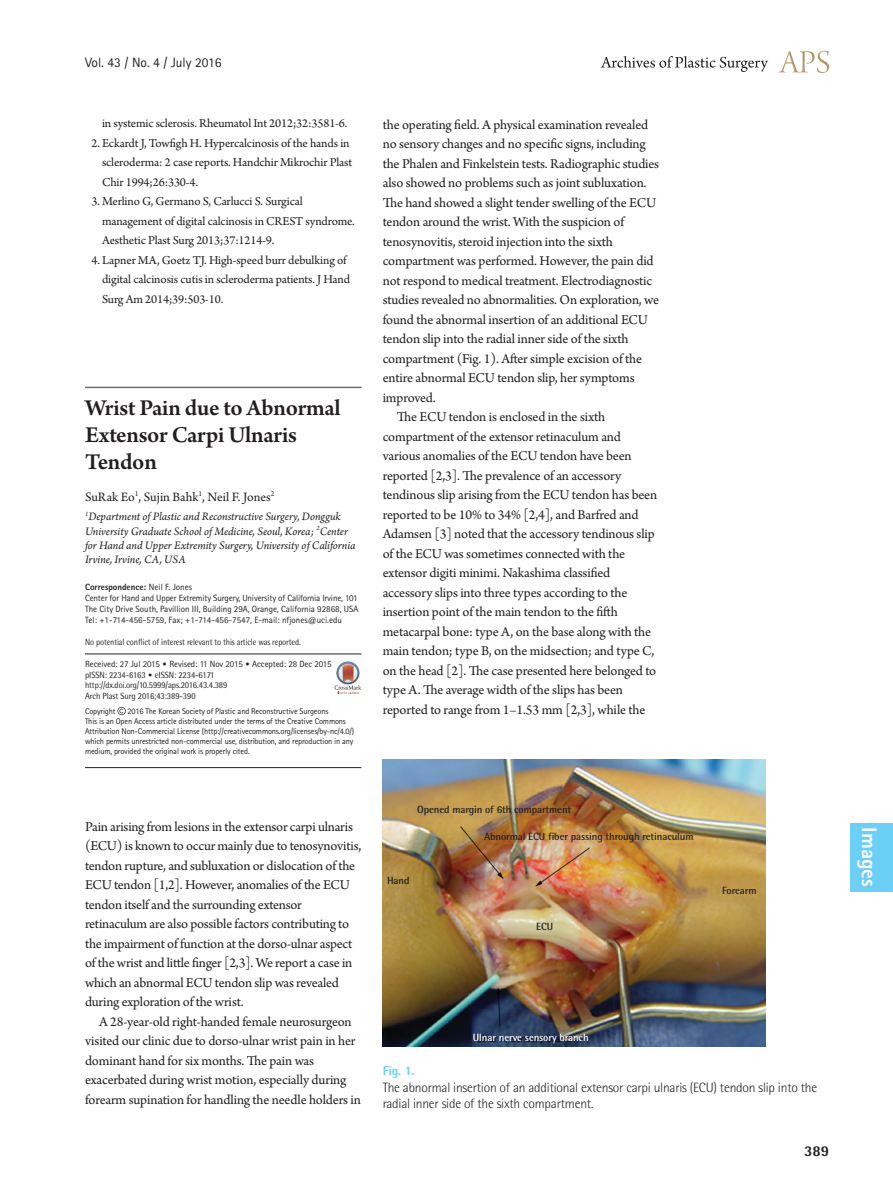
<style>
.page{position:relative;width:893px;height:1191px;background:#fff}
.page>*{position:absolute;margin:0;border:0;box-sizing:border-box;transform-origin:0 0}
.제목{font:600 24px/27px "Arno Pro";letter-spacing:-.01em;color:#231f20}
.논문_분류_옆{font:800 21px "Rotis Sans Serif Std";color:#fff}
.t1{font:800 15px "Rotis Semi Sans Std";color:#231f20}
.본문{font:14.25px/19.5px "Arno Pro";letter-spacing:-.01em;color:#231f20}
.표_그림_설명{font:300 13.5px/16.2px "Rotis Semi Sans Std";letter-spacing:-.015em;color:#231f20}
.저자{font:13.5px "Arno Pro";color:#231f20}
.t2{font:13.5px "Rotis Sans Serif Std";color:#231f20}
.참고문헌_1{font:12.75px/19.5px "Arno Pro";letter-spacing:-.01em;color:#231f20}
.표_그림_설명-2{font:800 12.75px "Rotis Semi Sans Std";color:#6bcff6}
.소속{font:italic 12px/14.4px "Arno Pro";letter-spacing:-.005em;color:#231f20}
.그림지문{font:700 10.5px "Rotis Semi Sans Std";letter-spacing:-.01em;color:#231f20}
.그림지문-2{font:700 10.5px "Rotis Semi Sans Std";letter-spacing:-.01em;color:#fff}
.교신저자주소{font:9px/10.8px "Rotis Sans Serif Std";letter-spacing:-.005em;color:#231f20}
.t3{font:9px/10.8px "Rotis Semi Sans Std";letter-spacing:-.01em;color:#231f20;scale:.95 1}
.t4{font:9px "Rotis Semi Sans Std";letter-spacing:-.01em;color:#231f20;scale:.9 1}
.교신저자주소-2{font:800 9px "Rotis Sans Serif Std";color:#231f20}
.교신저자{font:8.4px/10.1px "Rotis Sans Serif Std";letter-spacing:-.015em;color:#231f20}
.s1{font-weight:400}
.s2{font-family:"Rotis Sans Serif Std"}
.s3{font-family:"DIN Pro";font-weight:300}
</style>
<div class="page">
<svg style="left:779px;top:51px;width:50px;height:22px"></svg>
<svg style="left:601px;top:56px;width:167px;height:16px"></svg>
<hr style="left:85px;top:653px;width:276px;height:1px;background:#231f20">
<hr style="left:85px;top:767px;width:276px;height:1px;background:#231f20">
<svg style="left:118px;top:707px;width:8px;height:8px"></svg>
<hr style="left:85px;top:387px;width:276px;height:1px;background:#6c6d70">
<svg style="left:335px;top:662px;width:26px;height:32px"></svg>
<div style="left:850px;top:823px;width:43px;height:68px;background:#6bcff6"></div>
<img style="left:383px;top:759px;width:383px;height:288px">
<p class="t2" style="left:85px;top:54px;width:138px">Vol. 43 / No. 4 / July 2016</p>
<p class="참고문헌_1" style="left:102px;top:114px;width:247px">in systemic sclerosis. Rheumatol Int 2012;32:3581-6.</p>
<p class="참고문헌_1" style="left:102px;top:134px;width:252px;text-indent:-11px">2. Eckardt J, Towfigh H. Hypercalcinosis of the hands in scleroderma: 2 case reports. Handchir Mikrochir Plast<br>Chir 1994;26:330-4.</p>
<p class="참고문헌_1" style="left:102px;top:192px;width:254px;text-indent:-11px">3. Merlino G, Germano S, Carlucci S. Surgical management of digital calcinosis in CREST syndrome.<br>Aesthetic Plast Surg 2013;37:1214-9.</p>
<p class="참고문헌_1" style="left:102px;top:251px;width:250px;text-indent:-11px">4. Lapner MA, Goetz TJ. High-speed burr debulking of digital calcinosis cutis in scleroderma patients. J Hand<br>Surg Am 2014;39:503-10.</p>
<p class="제목" style="left:85px;top:396px;width:257px">Wrist Pain due to Abnormal<br>Extensor Carpi Ulnaris<br>Tendon</p>
<p class="저자" style="left:85px;top:489px;width:191px">SuRak Eo<sup>1</sup>, Sujin Bahk<sup>1</sup>, Neil F. Jones<sup>2</sup></p>
<p class="소속" style="left:85px;top:510px;width:272px"><sup>1</sup>Department of Plastic and Reconstructive Surgery, Dongguk University Graduate School of Medicine, Seoul, Korea; <sup>2</sup>Center for Hand and Upper Extremity Surgery, University of California Irvine, Irvine, CA, USA</p>
<p class="교신저자주소-2" style="left:85px;top:581px;width:108px">Correspondence: <span class="s1">Neil F. Jones</span></p>
<p class="교신저자주소" style="left:85px;top:592px;width:275px">Center for Hand and Upper Extremity Surgery, University of California Irvine, 101<br>The City Drive South, Pavillion III, Building 29A, Orange, California 92868, USA</p>
<p class="교신저자주소" style="left:85px;top:614px;width:258px">Tel: +1-714-456-5759, Fax; +1-714-456-7547, E-mail: nfjones@uci.edu</p>
<p class="t4" style="left:85px;top:637px;width:241px">No potential conflict of interest relevant to this article was reported.</p>
<p class="t3" style="left:85px;top:658px;width:261px"><span class="s2">Received: 27 Jul 2015</span> <span class="s3">•</span> <span class="s2">Revised: 11 Nov 2015</span> <span class="s3">•</span> <span class="s2">Accepted: 28 Dec 2015 </span>pISSN: 2234-6163 <span class="s3">•</span> eISSN: 2234-6171 http://dx.doi.org/10.5999/aps.2016.43.4.389<br>Arch Plast Surg 2016;43:389-390</p>
<p class="교신저자" style="left:85px;top:706px;width:32px">Copyright</p>
<p class="교신저자" style="left:128px;top:706px;width:202px">2016 The Korean Society of Plastic and Reconstructive Surgeons</p>
<p class="교신저자" style="left:85px;top:716px;width:271px">This is an Open Access article distributed under the terms of the Creative Commons Attribution Non-Commercial License (http://creativecommons.org/licenses/by-nc/4.0/) which permits unrestricted non-commercial use, distribution, and reproduction in any medium, provided the original work is properly cited.</p>
<p class="본문" style="left:85px;top:817px;width:278px">Pain arising from lesions in the extensor carpi ulnaris (ECU) is known to occur mainly due to tenosynovitis, tendon rupture, and subluxation or dislocation of the ECU tendon [1,2]. However, anomalies of the ECU tendon itself and the surrounding extensor retinaculum are also possible factors contributing to the impairment of function at the dorso-ulnar aspect of the wrist and little finger [2,3]. We report a case in which an abnormal ECU tendon slip was revealed during exploration of the wrist.</p>
<p class="본문" style="left:85px;top:1012px;width:277px;text-indent:14px">A 28-year-old right-handed female neurosurgeon visited our clinic due to dorso-ulnar wrist pain in her dominant hand for six months. The pain was exacerbated during wrist motion, especially during forearm supination for handling the needle holders in</p>
<p class="본문" style="left:383px;top:115px;width:278px">the operating field. A physical examination revealed no sensory changes and no specific signs, including the Phalen and Finkelstein tests. Radiographic studies also showed no problems such as joint subluxation.<br>The hand showed a slight tender swelling of the ECU tendon around the wrist. With the suspicion of tenosynovitis, steroid injection into the sixth compartment was performed. However, the pain did not respond to medical treatment. Electrodiagnostic studies revealed no abnormalities. On exploration, we found the abnormal insertion of an additional ECU tendon slip into the radial inner side of the sixth compartment (Fig. 1). After simple excision of the entire abnormal ECU tendon slip, her symptoms improved.</p>
<p class="본문" style="left:383px;top:408px;width:276px;text-indent:14px">The ECU tendon is enclosed in the sixth compartment of the extensor retinaculum and various anomalies of the ECU tendon have been reported [2,3]. The prevalence of an accessory tendinous slip arising from the ECU tendon has been reported to be 10% to 34% [2,4], and Barfred and Adamsen [3] noted that the accessory tendinous slip of the ECU was sometimes connected with the extensor digiti minimi. Nakashima classified accessory slips into three types according to the insertion point of the main tendon to the fifth metacarpal bone: type A, on the base along with the main tendon; type B, on the midsection; and type C, on the head [2]. The case presented here belonged to type A. The average width of the slips has been reported to range from 1–1.53 mm [2,3], while the</p>
<p class="그림지문" style="left:417px;top:803px;width:156px">Opened margin of 6th compartment</p>
<p class="그림지문" style="left:484px;top:830px;width:211px">Abnormal ECU fiber passing through retinaculum</p>
<p class="그림지문" style="left:387px;top:873px;width:24px">Hand</p>
<p class="그림지문" style="left:536px;top:919px;width:19px">ECU</p>
<p class="그림지문" style="left:722px;top:884px;width:36px">Forearm</p>
<p class="그림지문-2" style="left:473px;top:1030px;width:117px">Ulnar nerve sensory branch</p>
<p class="표_그림_설명-2" style="left:383px;top:1062px;width:33px">Fig. 1.</p>
<p class="표_그림_설명" style="left:383px;top:1079px;width:436px">The abnormal insertion of an additional extensor carpi ulnaris (ECU) tendon slip into the radial inner side of the sixth compartment.</p>
<p class="t1" style="left:804px;top:1141px;width:27px">389</p>
<p class="논문_분류_옆" style="left:882px;top:827px;width:61px;rotate:90deg">Images</p>
</div>
